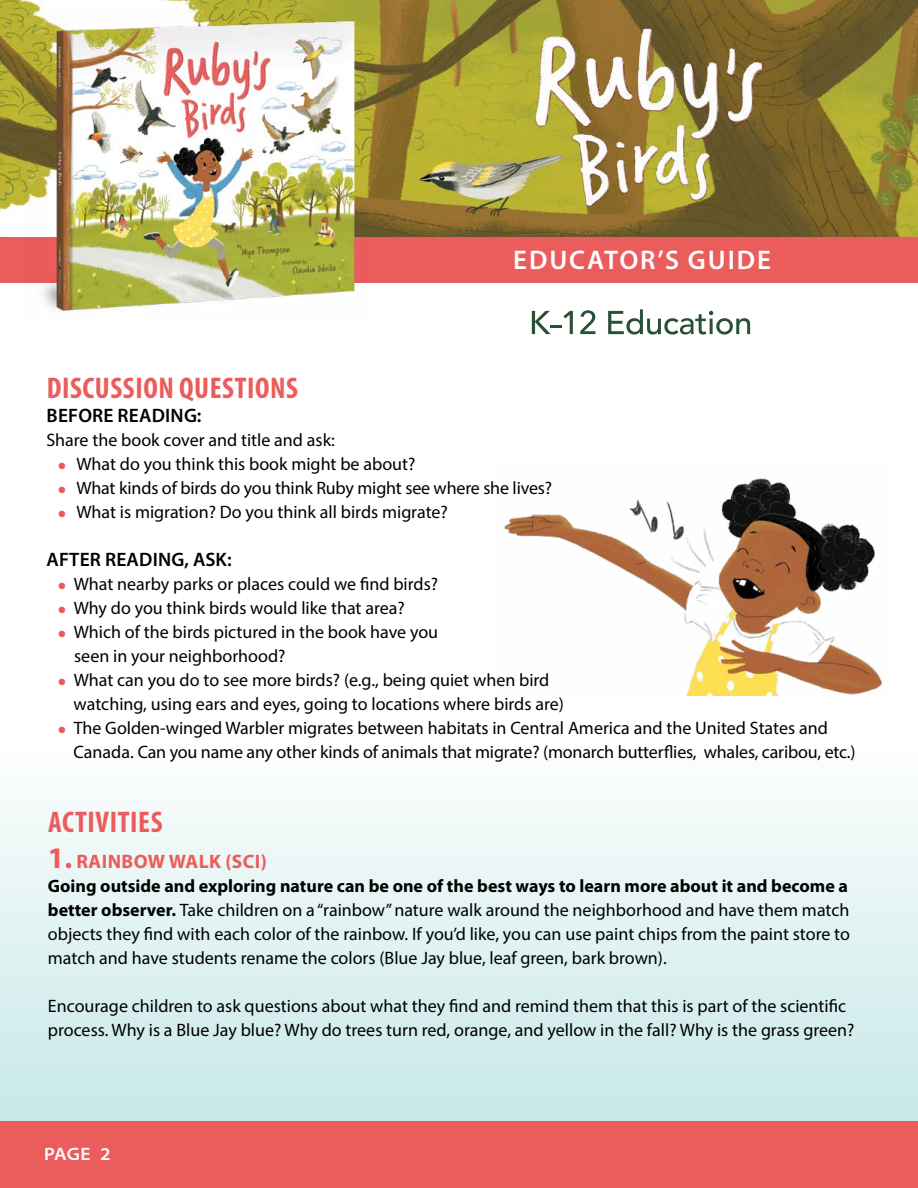
<style>
.page{position:relative;width:918px;height:1188px;background:#fff}
.page>*{position:absolute;margin:0;border:0;box-sizing:border-box;transform-origin:0 0}
.t1{font:700 condensed 30px "Myriad Pro";letter-spacing:.02em;color:#eb5c5c}
.t2{font:700 condensed 30px "Myriad Pro";letter-spacing:.02em;color:#eb5d5c}
.t3{font:600 27px "Myriad Pro";letter-spacing:.07em;color:#fff}
.t4{font:600 19.5px "Myriad Pro";letter-spacing:.01em;color:#000}
.t5{font:700 19.5px "Myriad Pro";letter-spacing:.02em;color:#ed5c5c}
.t6{font:18px/24px "Myriad Pro";color:#000}
.t7{font:600 semi-expanded 18px "Myriad Pro";color:#fff}
.s1{color:#eb5c5c}
.s2{font-size:30px}
.s3{font-weight:700;color:#000101}
</style>
<div class="page">
<svg style="left:0;top:802px;width:918px;height:319px;background:#ddf0f0"></svg>
<img style="left:0;top:0;width:918px;height:237px">
<div style="left:0;top:237px;width:918px;height:45px;background:#eb5c5c"></div>
<div style="left:0;top:1121px;width:918px;height:67px;background:#eb5c5c"></div>
<img style="left:23px;top:10px;width:350px;height:301px">
<img style="left:512px;top:14px;width:285px;height:202px">
<img style="left:504px;top:478px;width:378px;height:218px">
<svg style="left:532px;top:311px;width:41px;height:23px"></svg>
<svg style="left:580px;top:310px;width:15px;height:24px"></svg>
<svg style="left:608px;top:309px;width:142px;height:26px"></svg>
<h2 class="t3" style="left:513px;top:243px;width:259px">EDUCATOR’S GUIDE</h2>
<h1 class="t1" style="left:47px;top:369px;width:253px">DISCUSSION QUESTIONS</h1>
<p class="t4" style="left:47px;top:403px;width:157px">BEFORE READING:</p>
<p class="t6" style="left:46px;top:428px;width:290px">Share the book cover and title and ask:</p>
<p class="t6" style="left:58px;top:452px;width:359px"><span class="s1">●</span> What do you think this book might be about?</p>
<p class="t6" style="left:58px;top:476px;width:495px"><span class="s1">●</span> What kinds of birds do you think Ruby might see where she lives?</p>
<p class="t6" style="left:58px;top:500px;width:391px"><span class="s1">●</span> What is migration? Do you think all birds migrate?</p>
<p class="t4" style="left:47px;top:547px;width:187px">AFTER READING, ASK:</p>
<p class="t6" style="left:58px;top:572px;width:381px"><span class="s1">●</span> What nearby parks or places could we find birds?</p>
<p class="t6" style="left:58px;top:596px;width:348px"><span class="s1">●</span> Why do you think birds would like that area?</p>
<p class="t6" style="left:74px;top:620px;width:365px;text-indent:-16px"><span class="s1">●</span> Which of the birds pictured in the book have you seen in your neighborhood?</p>
<p class="t6" style="left:74px;top:668px;width:492px;text-indent:-15px"><span class="s1">●</span> What can you do to see more birds? (e.g., being quiet when bird watching, using ears and eyes, going to locations where birds are)</p>
<p class="t6" style="left:74px;top:716px;width:783px;text-indent:-15px"><span class="s1">●</span> The Golden-winged Warbler migrates between habitats in Central America and the United States and<br>Canada. Can you name any other kinds of animals that migrate? (monarch butterflies, whales, caribou, etc.)</p>
<h1 class="t2" style="left:48px;top:804px;width:116px">ACTIVITIES</h1>
<p class="t5" style="left:48px;top:849px;width:220px"><span class="s2">1.</span> RAINBOW WALK (SCI)</p>
<p class="t6" style="left:48px;top:874px;width:804px;text-align:justify"><span class="s3">Going outside and exploring nature can be one of the best ways to learn more about it and become a better observer.</span> Take children on a “rainbow” nature walk around the neighborhood and have them match objects they find with each color of the rainbow. If you’d like, you can use paint chips from the paint store to match and have students rename the colors (Blue Jay blue, leaf green, bark brown).</p>
<p class="t6" style="left:48px;top:994px;width:808px">Encourage children to ask questions about what they find and remind them that this is part of the scientific process. Why is a Blue Jay blue? Why do trees turn red, orange, and yellow in the fall? Why is the grass green?</p>
<p class="t7" style="left:44px;top:1142px;width:68px">PAGE 2</p>
</div>
